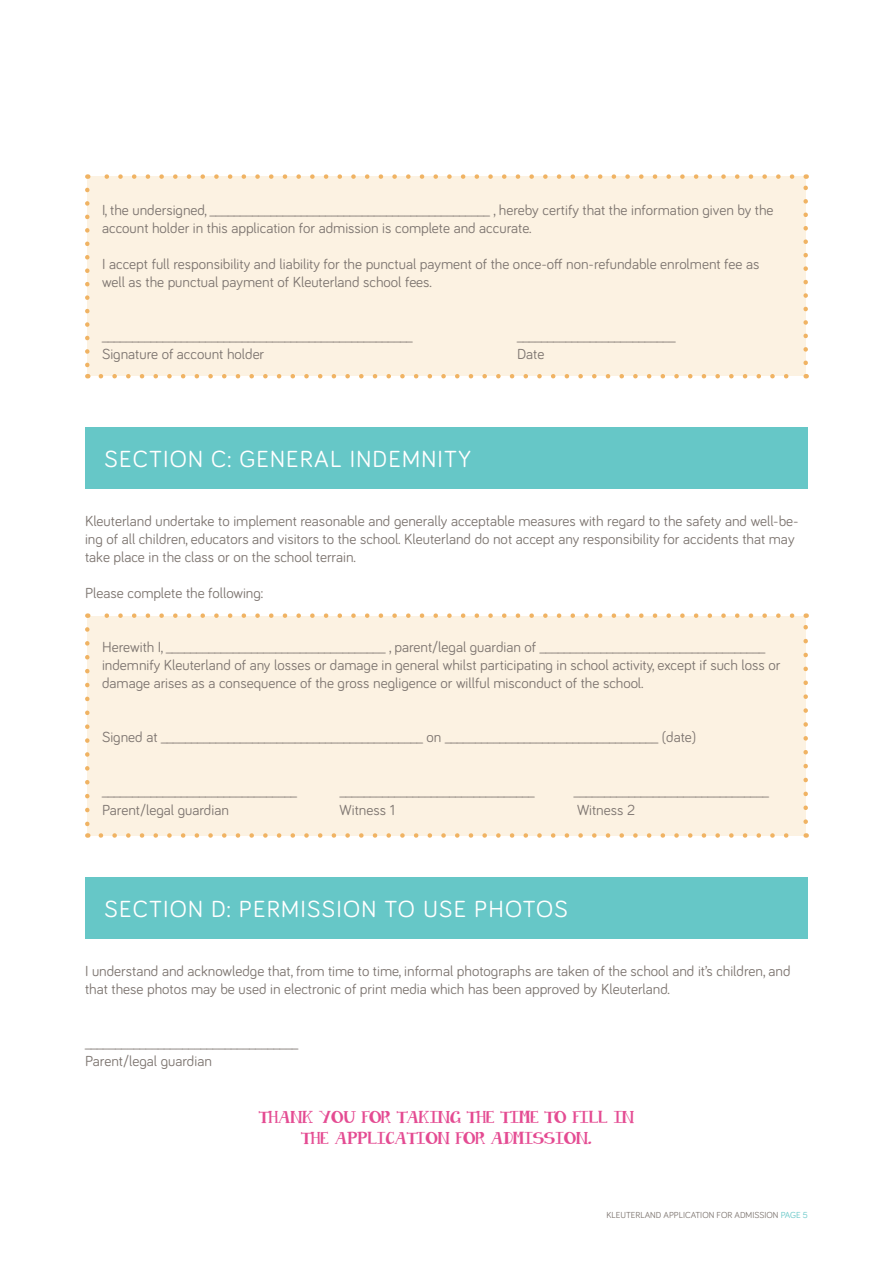
<style>
.page{position:relative;width:893px;height:1263px;background:#fff}
.page>*{position:absolute;margin:0;border:0;box-sizing:border-box;transform-origin:0 0}
.t1{font:24px "Bariol";letter-spacing:.05em;color:#fff}
.t2{font:15px/18px "Bariol";color:#7e7671}
.t3{font:15px "Janda Curlygirl Chunky";color:#e44b92}
.t4{font:9px "Bariol";color:#7e7671}
.s1{color:#66c7c7}
</style>
<div class="page">
<div style="left:87px;top:177px;width:719px;height:199px;background:#fcf2e2"></div>
<svg style="left:101px;top:374px;width:688px;height:4px"></svg>
<svg style="left:94px;top:174px;width:698px;height:5px"></svg>
<svg style="left:85px;top:190px;width:5px;height:188px"></svg>
<svg style="left:803px;top:174px;width:5px;height:189px"></svg>
<div style="left:85px;top:427px;width:723px;height:61px;background:#66c7c7"></div>
<div style="left:87px;top:616px;width:719px;height:219px;background:#fcf2e2"></div>
<svg style="left:101px;top:833px;width:698px;height:5px"></svg>
<svg style="left:104px;top:613px;width:688px;height:5px"></svg>
<svg style="left:85px;top:629px;width:5px;height:209px"></svg>
<svg style="left:803px;top:613px;width:5px;height:209px"></svg>
<div style="left:85px;top:877px;width:723px;height:61px;background:#66c7c7"></div>
<p class="t2" style="left:102px;top:201px;width:673px">I, the undersigned, ______________________________________________ , hereby certify that the information given by the account holder in this application for admission is complete and accurate.</p>
<p class="t2" style="left:102px;top:255px;width:659px">I accept full responsibility and liability for the punctual payment of the once-off non-refundable enrolment fee as</p>
<p class="t2" style="left:102px;top:273px;width:331px">well as the punctual payment of Kleuterland school fees.</p>
<p class="t2" style="left:102px;top:327px;width:312px">___________________________________________________</p>
<p class="t2" style="left:517px;top:327px;width:160px">__________________________</p>
<p class="t2" style="left:102px;top:345px;width:164px">Signature of account holder</p>
<p class="t2" style="left:517px;top:345px;width:29px">Date</p>
<p class="t1" style="left:105px;top:443px;width:368px">SECTION C: GENERAL INDEMNITY</p>
<p class="t2" style="left:85px;top:512px;width:715px">Kleuterland undertake to implement reasonable and generally acceptable measures with regard to the safety and well-be&shy;ing of all children, educators and visitors to the school. Kleuterland do not accept any responsibility for accidents that may take place in the class or on the school terrain.</p>
<p class="t2" style="left:85px;top:584px;width:180px">Please complete the following:</p>
<p class="t2" style="left:102px;top:638px;width:680px">Herewith I, ____________________________________ , parent/legal guardian of _____________________________________ indemnify Kleuterland of any losses or damage in general whilst participating in school activity, except if such loss or damage arises as a consequence of the gross negligence or willful misconduct of the school.</p>
<p class="t2" style="left:102px;top:728px;width:596px">Signed at ___________________________________________ on ___________________________________ (date)</p>
<p class="t2" style="left:102px;top:782px;width:196px">________________________________</p>
<p class="t2" style="left:340px;top:782px;width:196px">________________________________</p>
<p class="t2" style="left:574px;top:782px;width:196px">________________________________</p>
<p class="t2" style="left:102px;top:800px;width:128px">Parent/legal guardian</p>
<p class="t2" style="left:340px;top:800px;width:57px">Witness 1</p>
<p class="t2" style="left:577px;top:800px;width:60px">Witness 2</p>
<p class="t1" style="left:105px;top:892px;width:465px">SECTION D: PERMISSION TO USE PHOTOS</p>
<p class="t2" style="left:85px;top:961px;width:707px">I understand and acknowledge that, from time to time, informal photographs are taken of the school and it’s children, and that these photos may be used in electronic of print media which has been approved by Kleuterland.</p>
<p class="t2" style="left:85px;top:1033px;width:215px">___________________________________</p>
<p class="t2" style="left:85px;top:1051px;width:128px">Parent/legal guardian</p>
<p class="t3" style="left:259px;top:1109px;width:377px">THANK YOU FOR TAKING THE TIME TO FILL IN</p>
<p class="t3" style="left:301px;top:1130px;width:292px">THE APPLICATION FOR ADMISSION.</p>
<p class="t4" style="left:606px;top:1209px;width:203px">KLEUTERLAND APPLICATION FOR ADMISSION <span class="s1">PAGE 5</span></p>
</div>
